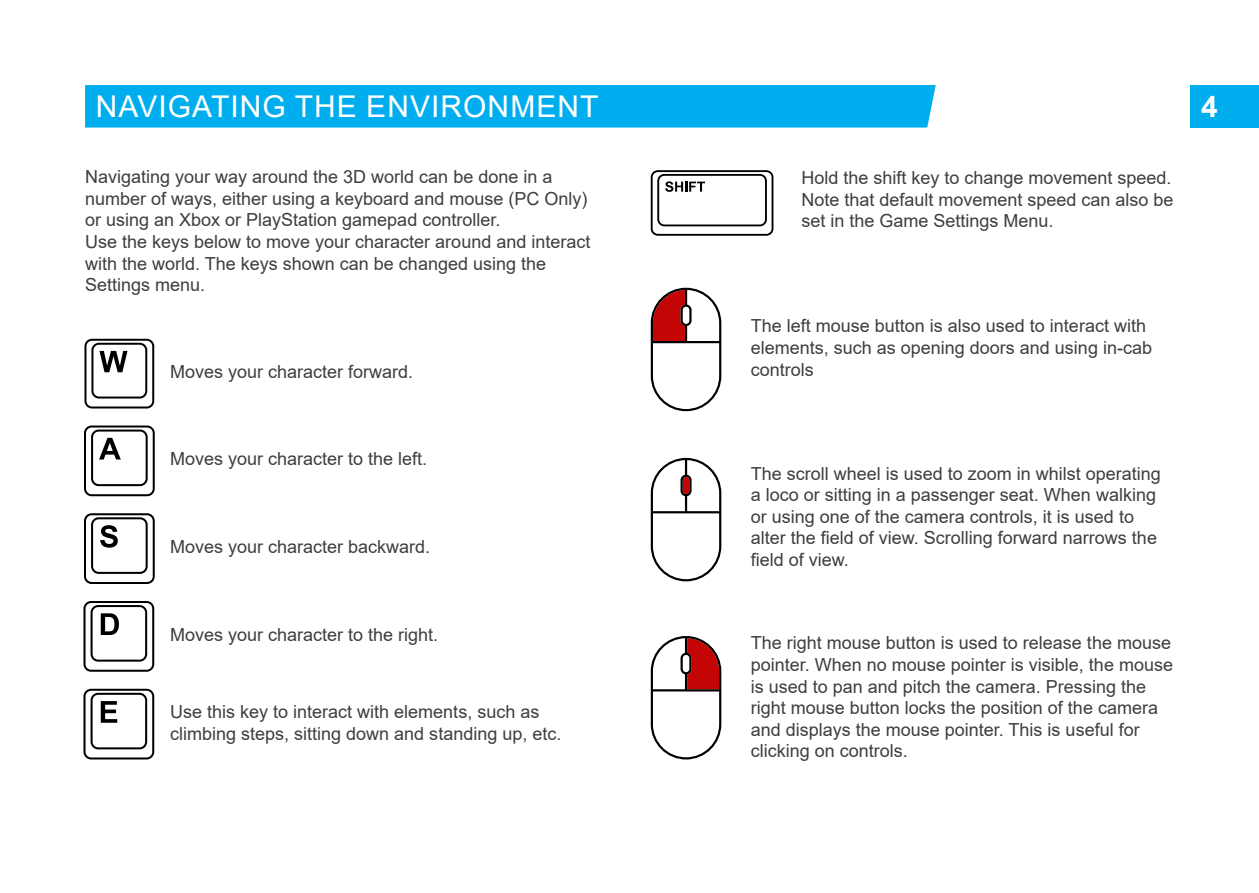
<style>
.page{position:relative;width:1259px;height:893px;background:#fff}
.page>*{position:absolute;margin:0;border:0;box-sizing:border-box;transform-origin:0 0}
.t1{font:30px "Arial";letter-spacing:.035em;color:#fff}
.t2{font:700 30px "Arial";color:#fff}
.t3{font:18px/21.6px "Arial";color:#3e3e3f}
</style>
<div class="page">
<div style="left:85px;top:85px;width:850px;height:43px;background:#00aeef"></div>
<div style="left:1191px;top:85px;width:68px;height:43px;background:#00aeef"></div>
<svg style="left:84px;top:339px;width:70px;height:69px"></svg>
<svg style="left:83px;top:601px;width:71px;height:71px"></svg>
<svg style="left:83px;top:689px;width:71px;height:70px"></svg>
<svg style="left:84px;top:425px;width:71px;height:71px"></svg>
<svg style="left:84px;top:513px;width:71px;height:71px"></svg>
<svg style="left:651px;top:170px;width:122px;height:66px"></svg>
<svg style="left:651px;top:288px;width:70px;height:123px"></svg>
<svg style="left:651px;top:636px;width:70px;height:123px"></svg>
<svg style="left:651px;top:458px;width:70px;height:123px"></svg>
<p class="t1" style="left:96px;top:86px;width:504px">NAVIGATING THE ENVIRONMENT</p>
<h1 class="t2" style="left:1201px;top:85px;width:18px">4</h1>
<p class="t3" style="left:85px;top:166px;width:504px">Navigating your way around the 3D world can be done in a number of ways, either using a keyboard and mouse (PC Only) or using an Xbox or PlayStation gamepad controller.</p>
<p class="t3" style="left:85px;top:231px;width:507px">Use the keys below to move your character around and interact with the world. The keys shown can be changed using the<br>Settings menu.</p>
<p class="t3" style="left:170px;top:361px;width:245px">Moves your character forward.</p>
<p class="t3" style="left:170px;top:448px;width:259px">Moves your character to the left.</p>
<p class="t3" style="left:170px;top:536px;width:262px">Moves your character backward.</p>
<p class="t3" style="left:170px;top:623px;width:270px">Moves your character to the right.</p>
<p class="t3" style="left:170px;top:701px;width:393px">Use this key to interact with elements, such as climbing steps, sitting down and standing up, etc.</p>
<p class="t3" style="left:801px;top:167px;width:374px;text-align:justify">Hold the shift key to change movement speed.<br>Note that default movement speed can also be set in the Game Settings Menu.</p>
<p class="t3" style="left:750px;top:315px;width:403px">The left mouse button is also used to interact with elements, such as opening doors and using in-cab controls</p>
<p class="t3" style="left:750px;top:462px;width:412px">The scroll wheel is used to zoom in whilst operating a loco or sitting in a passenger seat. When walking or using one of the camera controls, it is used to alter the field of view. Scrolling forward narrows the field of view.</p>
<p class="t3" style="left:750px;top:632px;width:424px">The right mouse button is used to release the mouse pointer. When no mouse pointer is visible, the mouse is used to pan and pitch the camera. Pressing the right mouse button locks the position of the camera and displays the mouse pointer. This is useful for clicking on controls.</p>
</div>
